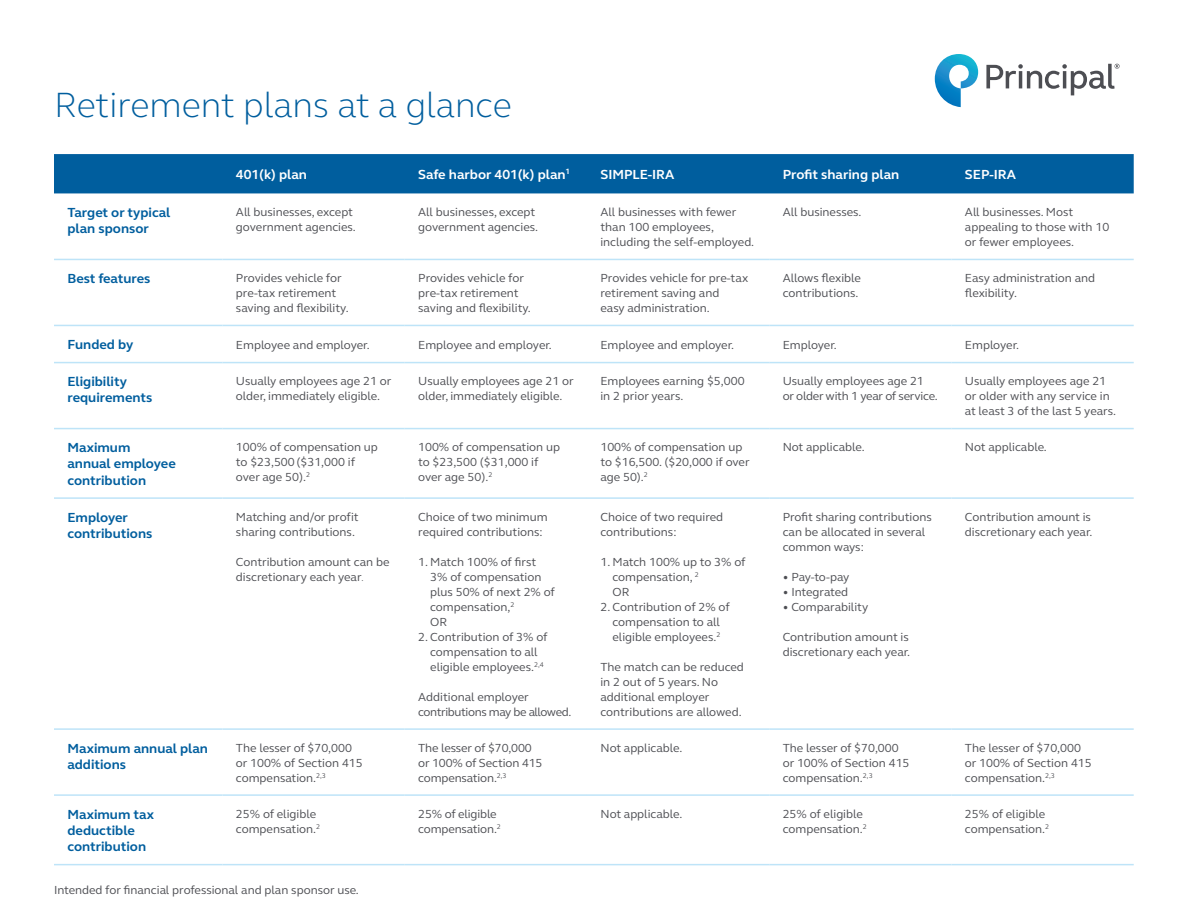
<style>
.page{position:relative;width:1188px;height:918px;background:#fff}
.page>*{position:absolute;margin:0;border:0;box-sizing:border-box;transform-origin:0 0}
.t1{font:300 36px "FS Elliot Pro";color:#005e9e}
.t2{font:700 13.5px/16.2px "FS Elliot Pro";color:#005e9e}
.t3{font:700 13.5px "FS Elliot Pro";color:#fff}
.t4{font:12px/15px "FS Elliot Pro";color:#4d4e53}
.t5{font:12px/15px "FS Elliot Pro";letter-spacing:-.02em;color:#4d4e53}
.t6{font:12px/15px "FS Elliot Pro";letter-spacing:-.03em;color:#4d4e53}
</style>
<div class="page">
<div style="left:54px;top:154px;width:1080px;height:39px;background:#005e9e"></div>
<hr style="left:54px;top:259px;width:168px;height:1px;background:#bee4f8">
<hr style="left:222px;top:259px;width:183px;height:1px;background:#bee4f8">
<hr style="left:405px;top:259px;width:182px;height:1px;background:#bee4f8">
<hr style="left:587px;top:259px;width:182px;height:1px;background:#bee4f8">
<hr style="left:769px;top:259px;width:182px;height:1px;background:#bee4f8">
<hr style="left:951px;top:259px;width:183px;height:1px;background:#bee4f8">
<hr style="left:54px;top:325px;width:168px;height:1px;background:#bee4f8">
<hr style="left:222px;top:325px;width:183px;height:1px;background:#bee4f8">
<hr style="left:405px;top:325px;width:182px;height:1px;background:#bee4f8">
<hr style="left:587px;top:325px;width:182px;height:1px;background:#bee4f8">
<hr style="left:769px;top:325px;width:182px;height:1px;background:#bee4f8">
<hr style="left:951px;top:325px;width:183px;height:1px;background:#bee4f8">
<hr style="left:54px;top:362px;width:168px;height:1px;background:#bee4f8">
<hr style="left:222px;top:362px;width:183px;height:1px;background:#bee4f8">
<hr style="left:405px;top:362px;width:182px;height:1px;background:#bee4f8">
<hr style="left:587px;top:362px;width:182px;height:1px;background:#bee4f8">
<hr style="left:769px;top:362px;width:182px;height:1px;background:#bee4f8">
<hr style="left:951px;top:362px;width:183px;height:1px;background:#bee4f8">
<hr style="left:54px;top:428px;width:168px;height:1px;background:#bee4f8">
<hr style="left:222px;top:428px;width:183px;height:1px;background:#bee4f8">
<hr style="left:405px;top:428px;width:182px;height:1px;background:#bee4f8">
<hr style="left:587px;top:428px;width:182px;height:1px;background:#bee4f8">
<hr style="left:769px;top:428px;width:182px;height:1px;background:#bee4f8">
<hr style="left:951px;top:428px;width:183px;height:1px;background:#bee4f8">
<hr style="left:54px;top:497px;width:168px;height:2px;background:#bee4f8">
<hr style="left:222px;top:497px;width:183px;height:2px;background:#bee4f8">
<hr style="left:405px;top:497px;width:182px;height:2px;background:#bee4f8">
<hr style="left:587px;top:497px;width:182px;height:2px;background:#bee4f8">
<hr style="left:769px;top:497px;width:182px;height:2px;background:#bee4f8">
<hr style="left:951px;top:497px;width:183px;height:2px;background:#bee4f8">
<hr style="left:54px;top:728px;width:168px;height:2px;background:#bee4f8">
<hr style="left:222px;top:728px;width:183px;height:2px;background:#bee4f8">
<hr style="left:405px;top:728px;width:182px;height:2px;background:#bee4f8">
<hr style="left:587px;top:728px;width:182px;height:2px;background:#bee4f8">
<hr style="left:769px;top:728px;width:182px;height:2px;background:#bee4f8">
<hr style="left:951px;top:728px;width:183px;height:2px;background:#bee4f8">
<hr style="left:54px;top:794px;width:168px;height:2px;background:#bee4f8">
<hr style="left:222px;top:794px;width:183px;height:2px;background:#bee4f8">
<hr style="left:405px;top:794px;width:182px;height:2px;background:#bee4f8">
<hr style="left:587px;top:794px;width:182px;height:2px;background:#bee4f8">
<hr style="left:769px;top:794px;width:182px;height:2px;background:#bee4f8">
<hr style="left:951px;top:794px;width:183px;height:2px;background:#bee4f8">
<hr style="left:54px;top:864px;width:168px;height:1px;background:#bee4f8">
<hr style="left:222px;top:864px;width:183px;height:1px;background:#bee4f8">
<hr style="left:405px;top:864px;width:182px;height:1px;background:#bee4f8">
<hr style="left:587px;top:864px;width:182px;height:1px;background:#bee4f8">
<hr style="left:769px;top:864px;width:182px;height:1px;background:#bee4f8">
<hr style="left:951px;top:864px;width:183px;height:1px;background:#bee4f8">
<svg style="left:935px;top:54px;width:43px;height:53px"></svg>
<svg style="left:986px;top:64px;width:134px;height:31px"></svg>
<h1 class="t1" style="left:54px;top:80px;width:459px">Retirement plans at a glance</h1>
<p class="t3" style="left:236px;top:165px;width:73px">401(k) plan</p>
<p class="t3" style="left:418px;top:165px;width:153px">Safe harbor 401(k) plan<sup>1</sup></p>
<p class="t3" style="left:600px;top:165px;width:75px">SIMPLE-IRA</p>
<p class="t3" style="left:783px;top:165px;width:118px">Profit sharing plan</p>
<p class="t3" style="left:965px;top:165px;width:53px">SEP-IRA</p>
<p class="t2" style="left:68px;top:204px;width:104px">Target or typical plan sponsor</p>
<p class="t4" style="left:236px;top:204px;width:121px">All businesses, except government agencies.</p>
<p class="t4" style="left:418px;top:204px;width:121px">All businesses, except government agencies.</p>
<p class="t4" style="left:600px;top:204px;width:155px">All businesses with fewer than 100 employees, including the self-employed.</p>
<p class="t4" style="left:783px;top:204px;width:80px">All businesses.</p>
<p class="t4" style="left:965px;top:204px;width:146px">All businesses. Most appealing to those with 10 or fewer employees.</p>
<p class="t2" style="left:68px;top:270px;width:84px">Best features</p>
<p class="t4" style="left:236px;top:270px;width:114px">Provides vehicle for pre-tax retirement saving and flexibility.</p>
<p class="t4" style="left:418px;top:270px;width:114px">Provides vehicle for pre-tax retirement saving and flexibility.</p>
<p class="t4" style="left:600px;top:270px;width:149px">Provides vehicle for pre-tax retirement saving and<br>easy administration.</p>
<p class="t4" style="left:783px;top:270px;width:80px">Allows flexible contributions.</p>
<p class="t4" style="left:965px;top:270px;width:132px">Easy administration and flexibility.</p>
<p class="t2" style="left:68px;top:336px;width:68px">Funded by</p>
<p class="t4" style="left:236px;top:337px;width:135px">Employee and employer.</p>
<p class="t4" style="left:418px;top:337px;width:135px">Employee and employer.</p>
<p class="t4" style="left:600px;top:337px;width:135px">Employee and employer.</p>
<p class="t4" style="left:783px;top:337px;width:56px">Employer.</p>
<p class="t4" style="left:965px;top:337px;width:56px">Employer.</p>
<p class="t2" style="left:68px;top:373px;width:86px">Eligibility requirements</p>
<p class="t4" style="left:236px;top:373px;width:157px">Usually employees age 21 or older, immediately eligible.</p>
<p class="t4" style="left:418px;top:373px;width:157px">Usually employees age 21 or older, immediately eligible.</p>
<p class="t4" style="left:600px;top:373px;width:146px">Employees earning $5,000 in 2 prior years.</p>
<p class="t5" style="left:783px;top:373px;width:156px">Usually employees age 21 or older with 1 year of service.</p>
<p class="t4" style="left:965px;top:373px;width:153px">Usually employees age 21 or older with any service in at least 3 of the last 5 years.</p>
<p class="t2" style="left:68px;top:439px;width:110px">Maximum annual employee contribution</p>
<p class="t4" style="left:236px;top:439px;width:143px">100% of compensation up to $23,500($31,000 if over age 50).<sup>2</sup></p>
<p class="t4" style="left:418px;top:439px;width:143px">100% of compensation up to $23,500 ($31,000 if over age 50).<sup>2</sup></p>
<p class="t4" style="left:600px;top:439px;width:151px">100% of compensation up to $16,500. ($20,000 if over age 50).<sup>2</sup></p>
<p class="t4" style="left:783px;top:439px;width:83px">Not applicable.</p>
<p class="t4" style="left:965px;top:439px;width:83px">Not applicable.</p>
<p class="t2" style="left:68px;top:509px;width:86px">Employer contributions</p>
<p class="t4" style="left:236px;top:509px;width:124px">Matching and/or profit sharing contributions.</p>
<p class="t4" style="left:236px;top:554px;width:155px">Contribution amount can be discretionary each year.</p>
<p class="t4" style="left:418px;top:509px;width:131px">Choice of two minimum required contributions:</p>
<p class="t4" style="left:430px;top:554px;width:126px;text-indent:-12px">1. Match 100% of first<br>3% of compensation plus 50% of next 2% of compensation,<sup>2<br></sup>OR</p>
<p class="t4" style="left:430px;top:629px;width:119px;text-indent:-12px">2. Contribution of 3% of compensation to all eligible employees.<sup>2,4</sup></p>
<p class="t6" style="left:418px;top:689px;width:155px">Additional employer contributions may be allowed.</p>
<p class="t4" style="left:600px;top:509px;width:124px">Choice of two required contributions:</p>
<p class="t4" style="left:612px;top:554px;width:135px;text-indent:-12px">1. Match 100% up to 3% of compensation, <sup>2<br></sup>OR</p>
<p class="t4" style="left:600px;top:599px;width:131px;text-align:center">2. Contribution of 2% of compensation to all eligible employees.<sup>2</sup></p>
<p class="t4" style="left:600px;top:659px;width:145px">The match can be reduced in 2 out of 5 years. No additional employer contributions are allowed.</p>
<p class="t4" style="left:783px;top:509px;width:151px">Profit sharing contributions can be allocated in several common ways:</p>
<p class="t4" style="left:783px;top:569px;width:68px">• Pay-to-pay</p>
<p class="t4" style="left:783px;top:584px;width:67px">• Integrated</p>
<p class="t4" style="left:783px;top:599px;width:87px">• Comparability</p>
<p class="t4" style="left:783px;top:629px;width:129px">Contribution amount is discretionary each year.</p>
<p class="t4" style="left:965px;top:509px;width:129px">Contribution amount is discretionary each year.</p>
<p class="t2" style="left:68px;top:740px;width:142px">Maximum annual plan additions</p>
<p class="t4" style="left:236px;top:740px;width:128px">The lesser of $70,000 or 100% of Section 415 compensation.<sup>2,3</sup></p>
<p class="t4" style="left:418px;top:740px;width:126px">The lesser of $70,000 or 100% of Section 415 compensation.<sup>2,3</sup></p>
<p class="t4" style="left:600px;top:740px;width:83px">Not applicable.</p>
<p class="t4" style="left:783px;top:740px;width:128px">The lesser of $70,000 or 100% of Section 415 compensation.<sup>2,3</sup></p>
<p class="t4" style="left:965px;top:740px;width:128px">The lesser of $70,000 or 100% of Section 415 compensation.<sup>2,3</sup></p>
<p class="t2" style="left:68px;top:806px;width:88px">Maximum tax deductible contribution</p>
<p class="t4" style="left:236px;top:806px;width:86px">25% of eligible compensation.<sup>2</sup></p>
<p class="t4" style="left:418px;top:806px;width:84px">25% of eligible compensation.<sup>2</sup></p>
<p class="t4" style="left:600px;top:806px;width:83px">Not applicable.</p>
<p class="t4" style="left:783px;top:806px;width:86px">25% of eligible compensation.<sup>2</sup></p>
<p class="t4" style="left:965px;top:806px;width:86px">25% of eligible compensation.<sup>2</sup></p>
<p class="t4" style="left:54px;top:882px;width:306px">Intended for financial professional and plan sponsor use.</p>
</div>
